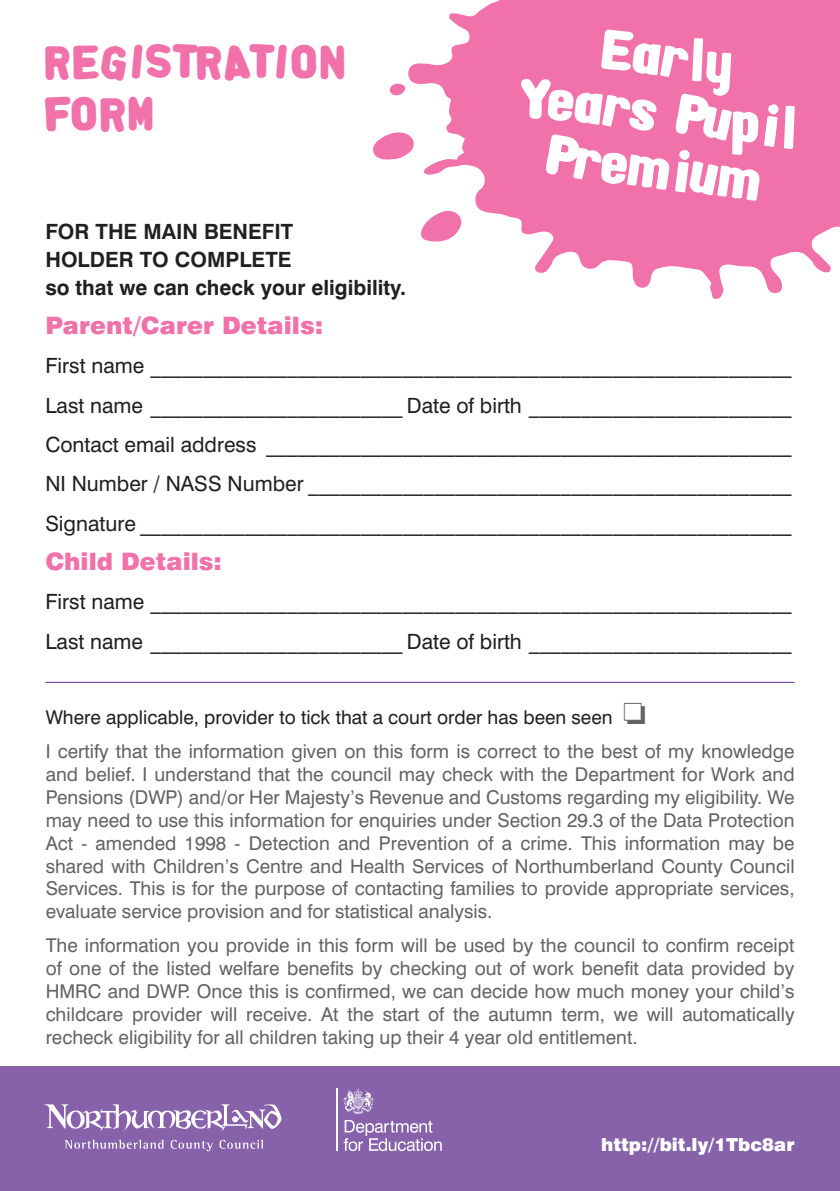
<style>
.page{position:relative;width:840px;height:1191px;background:#fff}
.page>*{position:absolute;margin:0;border:0;box-sizing:border-box;transform-origin:0 0}
.t1{font:54px/56px "Alpha Fridge Magnets";color:#fff;text-align:center}
.t2{font:46px/52px "Alpha Fridge Magnets";letter-spacing:.06em;color:#f171ab}
.t3{font:900 24px "Swiss 721 BT";color:#f171ab}
.t4{font:21px/39.4px "Swiss 721 BT";color:#231f20;text-align:justify}
.t5{font:700 21px/28px "Swiss 721 BT";color:#231f20}
.t6{font:19px/22.8px "Swiss 721 BT";color:#636366;text-align:justify}
.t7{font:900 18px "Swiss 721 BT";color:#fff}
.s1{color:#231f20}
</style>
<div class="page">
<div style="left:0;top:1066px;width:839px;height:125px;background:#8762aa"></div>
<svg style="left:343px;top:1089px;width:31px;height:24px"></svg>
<hr style="left:335px;top:1089px;width:2px;height:62px;background:#fff">
<svg style="left:343px;top:1120px;width:98px;height:31px"></svg>
<svg style="left:64px;top:1139px;width:99px;height:9px"></svg>
<svg style="left:170px;top:1139px;width:43px;height:12px"></svg>
<svg style="left:219px;top:1139px;width:44px;height:9px"></svg>
<svg style="left:44px;top:1104px;width:237px;height:27px"></svg>
<svg style="left:405px;top:0;width:434px;height:299px;fill:#f171ab"></svg>
<svg style="left:420px;top:209px;width:42px;height:33px"></svg>
<svg style="left:373px;top:131px;width:44px;height:29px"></svg>
<svg style="left:389px;top:83px;width:16px;height:13px"></svg>
<hr style="left:45px;top:682px;width:749px;height:1px;background:#652d91">
<h2 class="t2" style="left:45px;top:35px;width:302px">REGISTRATION<br>FORM</h2>
<h1 class="t1" style="left:534px;top:11px;width:278px;rotate:7deg">Early<br>Years Pupil<br>Premium</h1>
<p class="t5" style="left:45px;top:217px;width:362px">FOR THE MAIN BENEFIT<br>HOLDER TO COMPLETE<br>so that we can check your eligibility.</p>
<p class="t3" style="left:45px;top:311px;width:279px">Parent/Carer Details:</p>
<p class="t4" style="left:45px;top:346px;width:747px">First name _____________________________________________________________ Last name ________________________ Date of birth _________________________ Contact email address __________________________________________________ NI Number / NASS Number ______________________________________________ Signature ______________________________________________________________</p>
<p class="t3" style="left:45px;top:547px;width:178px">Child Details:</p>
<p class="t4" style="left:45px;top:582px;width:747px">First name _____________________________________________________________<br>Last name ________________________ Date of birth _________________________</p>
<p class="t6" style="left:46px;top:700px;width:750px;line-height:34.2px"><span class="s1">Where applicable, provider to tick that a court order has been seen</span> ❏<br>I certify that the information given on this form is correct to the best of my knowledge</p>
<p class="t6" style="left:46px;top:763px;width:750px">and belief. I understand that the council may check with the Department for Work and Pensions (DWP) and/or Her Majesty’s Revenue and Customs regarding my eligibility. We may need to use this information for enquiries under Section 29.3 of the Data Protection Act - amended 1998 - Detection and Prevention of a crime. This information may be shared with Children’s Centre and Health Services of Northumberland County Council Services. This is for the purpose of contacting families to provide appropriate services, evaluate service provision and for statistical analysis.</p>
<p class="t6" style="left:46px;top:934px;width:750px">The information you provide in this form will be used by the council to confirm receipt of one of the listed welfare benefits by checking out of work benefit data provided by HMRC and DWP. Once this is confirmed, we can decide how much money your child’s childcare provider will receive. At the start of the autumn term, we will automatically recheck eligibility for all children taking up their 4 year old entitlement.</p>
<p class="t7" style="left:601px;top:1133px;width:195px">http://bit.ly/1Tbc8ar</p>
</div>
